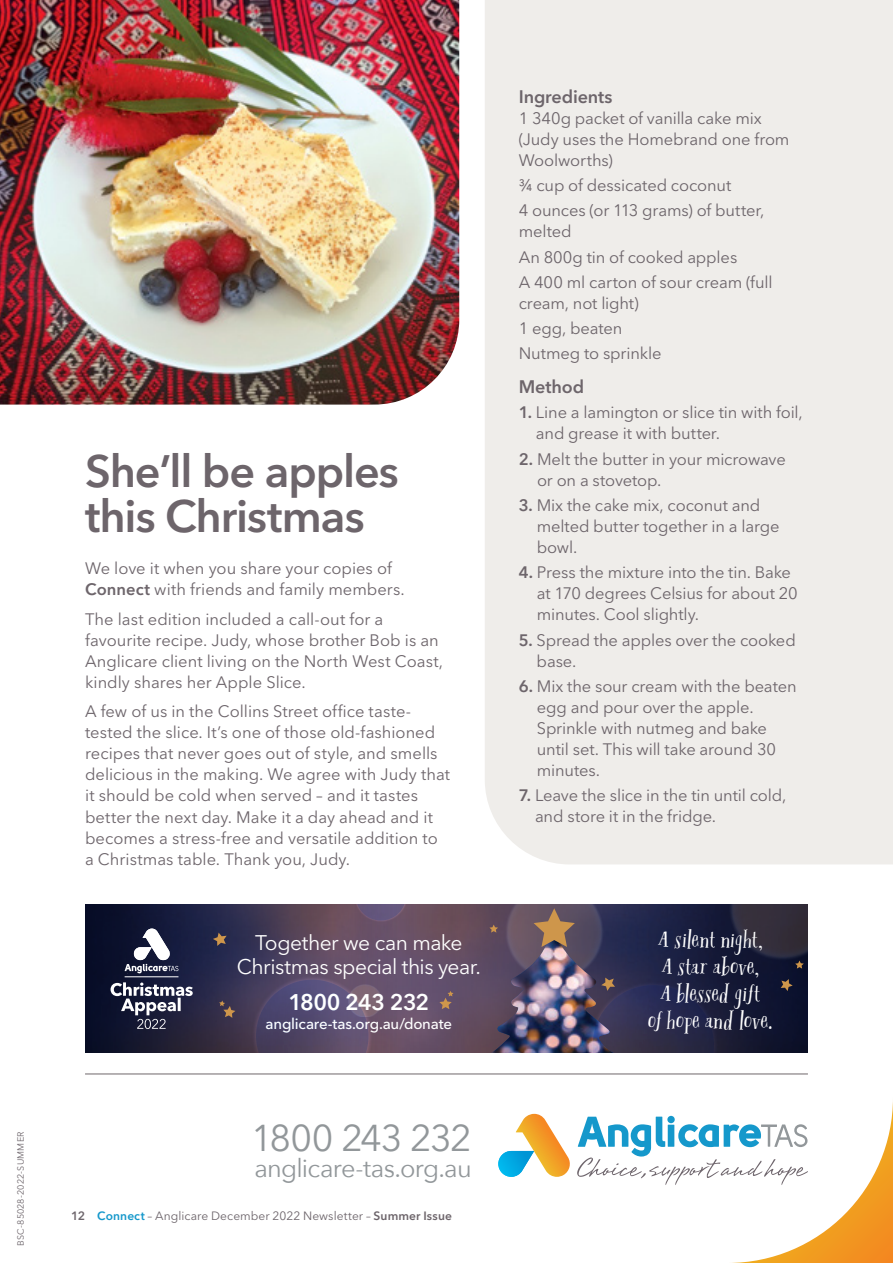
<style>
.page{position:relative;width:893px;height:1263px;background:#fff}
.page>*{position:absolute;margin:0;border:0;box-sizing:border-box;transform-origin:0 0}
.t1{font:600 45px/45px "Avenir Next LT Pro";letter-spacing:-.025em;color:#6d656b}
.t2{font:37.35px "Avenir Next";letter-spacing:-.045em;color:#92979a}
.t3{font:25.5px/27px "Capriccio";letter-spacing:.04em;color:#fff;text-align:center}
.t4{font:25.35px "Avenir Next";letter-spacing:-.03em;color:#92979a}
.t5{font:600 22.5px "Avenir Next LT Pro";letter-spacing:-.03em;color:#fff}
.t6{font:21px/24px "Avenir Next LT Pro";letter-spacing:-.025em;color:#fff;text-align:center}
.t7{font:600 18px "Avenir Next LT Pro";letter-spacing:-.005em;color:#6d656b}
.t8{font:16.5px/21px "Avenir Next LT Pro";letter-spacing:-.005em;color:#6d656b}
.t9{font:500 15px "Avenir Next LT Pro";letter-spacing:-.015em;color:#fff}
.t10{font:12px "Avenir Next LT Pro";letter-spacing:.005em;color:#6d656b}
.t11{font:9px "Avenir Next LT Pro";letter-spacing:.015em;color:#6d656b}
.s1{font-weight:600}
.s2{font-weight:600;color:#1598cb}
</style>
<div class="page">
<img style="left:0;top:0;width:459px;height:405px">
<div style="left:485px;top:0;width:408px;height:864px;background:#efedea"></div>
<svg style="left:740px;top:1110px;width:153px;height:153px;background:#f19820"></svg>
<div style="left:562px;top:932px;width:331px;height:331px;background:#fff;border-radius:50%"></div>
<hr style="left:85px;top:1074px;width:723px;height:1px;background:#6e666b">
<svg style="left:577px;top:1116px;width:231px;height:69px"></svg>
<svg style="left:498px;top:1114px;width:72px;height:63px"></svg>
<svg style="left:396px;top:904px;width:412px;height:149px;background:#42374f"></svg>
<svg style="left:85px;top:904px;width:311px;height:149px;background:#352f49"></svg>
<svg style="left:111px;top:982px;width:82px;height:47px"></svg>
<svg style="left:125px;top:928px;width:53px;height:45px"></svg>
<hr style="left:125px;top:976px;width:53px;height:1px;background:#fff">
<div style="left:348px;top:984px;width:34px;height:33px;background:#fff;opacity:.75"></div>
<div style="left:349px;top:985px;width:32px;height:32px;background:#7f6674;border-radius:50%"></div>
<div style="left:729px;top:904px;width:79px;height:57px;background:#fff;opacity:.75"></div>
<div style="left:252px;top:975px;width:121px;height:78px;background:#fff;opacity:.75"></div>
<svg style="left:256px;top:980px;width:113px;height:73px;background:#574c6e"></svg>
<div style="left:588px;top:981px;width:130px;height:72px;background:#1c1e3a"></div>
<div style="left:354px;top:904px;width:54px;height:19px;background:#fff;opacity:.75"></div>
<svg style="left:355px;top:904px;width:51px;height:16px"></svg>
<svg style="left:781px;top:979px;width:12px;height:12px"></svg>
<svg style="left:732px;top:904px;width:76px;height:64px;background:#2a2738"></svg>
<img style="left:480px;top:904px;width:234px;height:149px">
<svg style="left:213px;top:932px;width:14px;height:14px"></svg>
<svg style="left:439px;top:991px;width:15px;height:18px"></svg>
<svg style="left:219px;top:1000px;width:16px;height:18px"></svg>
<p class="t11" style="left:15px;top:1246px;width:116px;rotate:-90deg">BSC-85028-2022-SUMMER</p>
<h1 class="t1" style="left:85px;top:448px;width:315px">She’ll be apples this Christmas</h1>
<p class="t8" style="left:85px;top:558px;width:321px">We love it when you share your copies of<br><span class="s1">Connect</span> with friends and family members.</p>
<p class="t8" style="left:85px;top:609px;width:360px">The last edition included a call-out for a favourite recipe. Judy, whose brother Bob is an Anglicare client living on the North West Coast, kindly shares her Apple Slice.</p>
<p class="t8" style="left:85px;top:701px;width:367px">A few of us in the Collins Street office taste&shy;tested the slice. It’s one of those old-fashioned recipes that never goes out of style, and smells delicious in the making. We agree with Judy that it should be cold when served – and it tastes better the next day. Make it a day ahead and it becomes a stress-free and versatile addition to a Christmas table. Thank you, Judy.</p>
<p class="t6" style="left:237px;top:931px;width:245px">Together we can make<br>Christmas special this year.</p>
<h3 class="t5" style="left:289px;top:988px;width:142px">1800 243 232</h3>
<p class="t9" style="left:266px;top:1015px;width:188px">anglicare-tas.org.au/donate</p>
<h2 class="t2" style="left:251px;top:1106px;width:222px">1800 243 232</h2>
<h3 class="t4" style="left:254px;top:1147px;width:219px">anglicare-tas.org.au</h3>
<p class="t10" style="left:71px;top:1208px;width:382px"><span class="s1">12</span> <span class="s2">Connect</span> – Anglicare December 2022 Newsletter – <span class="s1">Summer Issue</span></p>
<p class="t7" style="left:519px;top:86px;width:95px">Ingredients</p>
<p class="t8" style="left:519px;top:108px;width:272px">1 340g packet of vanilla cake mix (Judy uses the Homebrand one from<br>Woolworths)</p>
<p class="t8" style="left:519px;top:173px;width:247px;line-height:25.2px">¾ cup of dessicated coconut<br>4 ounces (or 113 grams) of butter,</p>
<p class="t8" style="left:519px;top:219px;width:255px;line-height:25.2px">melted<br>An 800g tin of cooked apples<br>A 400 ml carton of sour cream (full</p>
<p class="t8" style="left:519px;top:290px;width:144px;line-height:25.2px">cream, not light)<br>1 egg, beaten<br>Nutmeg to sprinkle</p>
<p class="t7" style="left:519px;top:376px;width:67px">Method</p>
<p class="t8" style="left:536px;top:402px;width:268px;text-indent:-17px"><span class="s1">1.</span> Line a lamington or slice tin with foil, and grease it with butter.</p>
<p class="t8" style="left:537px;top:448px;width:250px;text-indent:-18px"><span class="s1">2.</span> Melt the butter in your microwave or on a stovetop.</p>
<p class="t8" style="left:537px;top:495px;width:244px;text-indent:-18px"><span class="s1">3.</span> Mix the cake mix, coconut and melted butter together in a large bowl.</p>
<p class="t8" style="left:537px;top:562px;width:262px;text-indent:-18px"><span class="s1">4.</span> Press the mixture into the tin. Bake at 170 degrees Celsius for about 20 minutes. Cool slightly.</p>
<p class="t8" style="left:537px;top:629px;width:261px;text-indent:-18px"><span class="s1">5.</span> Spread the apples over the cooked base.</p>
<p class="t8" style="left:537px;top:675px;width:261px;text-indent:-18px"><span class="s1">6.</span> Mix the sour cream with the beaten egg and pour over the apple.<br>Sprinkle with nutmeg and bake until set. This will take around 30 minutes.</p>
<p class="t8" style="left:535px;top:785px;width:253px;text-indent:-16px"><span class="s1">7.</span> Leave the slice in the tin until cold, and store it in the fridge.</p>
<h3 class="t3" style="left:648px;top:925px;width:125px">A silent night,<br>A star above,<br>A blessed gift<br>of hope and love.</h3>
</div>
